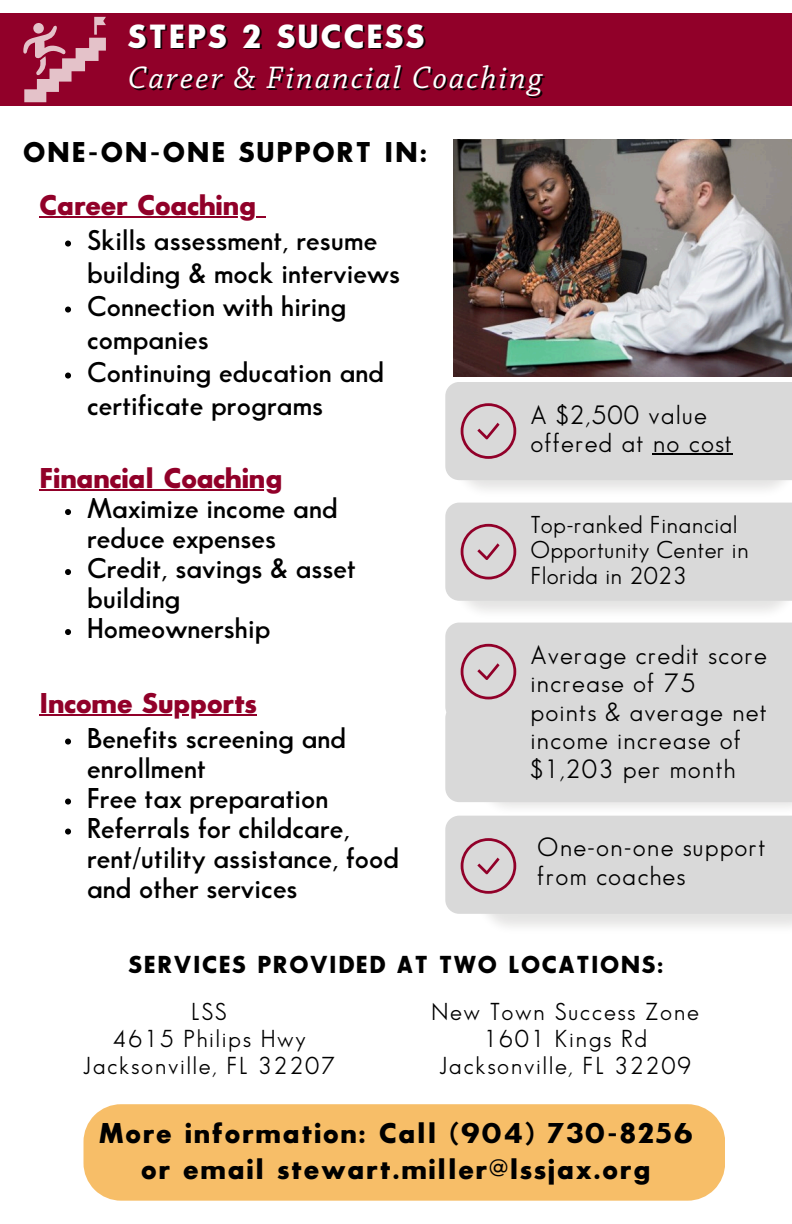
<style>
.page{position:relative;width:792px;height:1224px;background:#fff}
.page>*{position:absolute;margin:0;border:0;box-sizing:border-box;transform-origin:0 0}
.t1{font:italic 32.8px "Chaparral Pro";letter-spacing:.065em;color:#fff}
.t2{font:32.8px "Sans Serif Bld FLF";letter-spacing:.065em;color:#fff}
.t3{font:600 28px/30px "Sans Serif FLF";color:#000}
.t4{font:28px/36px "Sans Serif Bld FLF";letter-spacing:.065em;color:#000;text-align:center}
.t5{font:28px "Sans Serif Bld FLF";color:#910029}
.t6{font:26px/28.4px "Sans Serif Book FLF";letter-spacing:.04em;color:#000}
.t7{font:24px "Sans Serif Book FLF";letter-spacing:.065em;color:#000}
.t8{font:24px/25.6px "Sans Serif Book FLF";letter-spacing:.015em;color:#000}
.t9{font:24px "Sans Serif Bld FLF";letter-spacing:.065em;color:#000}
</style>
<div class="page">
<div style="left:0;top:13px;width:792px;height:93px;background:#910029"></div>
<img style="left:453px;top:140px;width:339px;height:237px">
<hr style="left:40px;top:217px;width:217px;height:1px;background:#910029">
<svg style="left:65px;top:241px;width:6px;height:6px"></svg>
<svg style="left:65px;top:307px;width:6px;height:6px"></svg>
<svg style="left:65px;top:373px;width:6px;height:6px"></svg>
<hr style="left:40px;top:490px;width:243px;height:1px;background:#910029">
<svg style="left:65px;top:509px;width:6px;height:6px"></svg>
<svg style="left:65px;top:569px;width:6px;height:6px"></svg>
<svg style="left:65px;top:629px;width:6px;height:6px"></svg>
<hr style="left:40px;top:715px;width:217px;height:1px;background:#910029">
<svg style="left:65px;top:739px;width:6px;height:6px"></svg>
<svg style="left:65px;top:799px;width:6px;height:6px"></svg>
<svg style="left:65px;top:829px;width:6px;height:6px"></svg>
<div style="left:445px;top:382px;width:347px;height:98px;background:#d9d9d9"></div>
<div style="left:445px;top:623px;width:347px;height:179px;background:#d9d9d9"></div>
<div style="left:445px;top:503px;width:347px;height:98px;background:#d9d9d9"></div>
<hr style="left:653px;top:454px;width:80px;height:1px;background:#000">
<div style="left:83px;top:1104px;width:642px;height:97px;background:#f7be68"></div>
<div style="left:445px;top:816px;width:347px;height:98px;background:#d9d9d9"></div>
<svg style="left:23px;top:17px;width:83px;height:85px"></svg>
<p class="t2" style="left:128px;top:23px;width:298px">STEPS 2 SUCCESS</p>
<h1 class="t1" style="left:128px;top:64px;width:416px">Career &amp; Financial Coaching</h1>
<p class="t4" style="left:23px;top:136px;width:405px">ONE-ON-ONE SUPPORT IN:</p>
<h3 class="t5" style="left:40px;top:194px;width:219px">Career Coaching</h3>
<p class="t3" style="left:87px;top:225px;width:315px;line-height:33px">Skills assessment, resume building &amp; mock interviews</p>
<p class="t3" style="left:87px;top:291px;width:261px;line-height:33px">Connection with hiring companies</p>
<p class="t3" style="left:87px;top:357px;width:298px;line-height:33px">Continuing education and certificate programs</p>
<h3 class="t5" style="left:40px;top:467px;width:245px">Financial Coaching</h3>
<p class="t3" style="left:87px;top:495px;width:252px">Maximize income and reduce expenses</p>
<p class="t3" style="left:87px;top:555px;width:270px">Credit, savings &amp; asset building</p>
<p class="t3" style="left:87px;top:615px;width:185px">Homeownership</p>
<h3 class="t5" style="left:40px;top:692px;width:219px">Income Supports</h3>
<p class="t3" style="left:87px;top:724px;width:261px">Benefits screening and enrollment</p>
<p class="t3" style="left:87px;top:784px;width:243px">Free tax preparation</p>
<p class="t3" style="left:87px;top:814px;width:313px">Referrals for childcare, rent/utility assistance, food and other services</p>
<p class="t6" style="left:530px;top:402px;width:203px">A $2,500 value offered at no cost</p>
<h3 class="t8" style="left:530px;top:513px;width:220px">Top-ranked Financial<br>Opportunity Center in<br>Florida in 2023</h3>
<p class="t6" style="left:530px;top:642px;width:238px">Average credit score increase of 75 points &amp; average net income increase of $1,203 per month</p>
<h3 class="t6" style="left:537px;top:835px;width:230px">One-on-one support from coaches</h3>
<p class="t9" style="left:129px;top:955px;width:536px">SERVICES PROVIDED AT TWO LOCATIONS:</p>
<p class="t7" style="left:191px;top:1002px;width:37px">LSS</p>
<p class="t7" style="left:112px;top:1029px;width:195px">4615 Philips Hwy</p>
<p class="t7" style="left:83px;top:1056px;width:254px">Jacksonville, FL 32207</p>
<h3 class="t7" style="left:431px;top:1002px;width:269px">New Town Success Zone</h3>
<p class="t7" style="left:483px;top:1029px;width:165px">1601 Kings Rd</p>
<p class="t7" style="left:439px;top:1056px;width:254px">Jacksonville, FL 32209</p>
<p class="t4" style="left:99px;top:1117px;width:595px">More information: Call (904) 730-8256 or email stewart.miller@lssjax.org</p>
</div>
